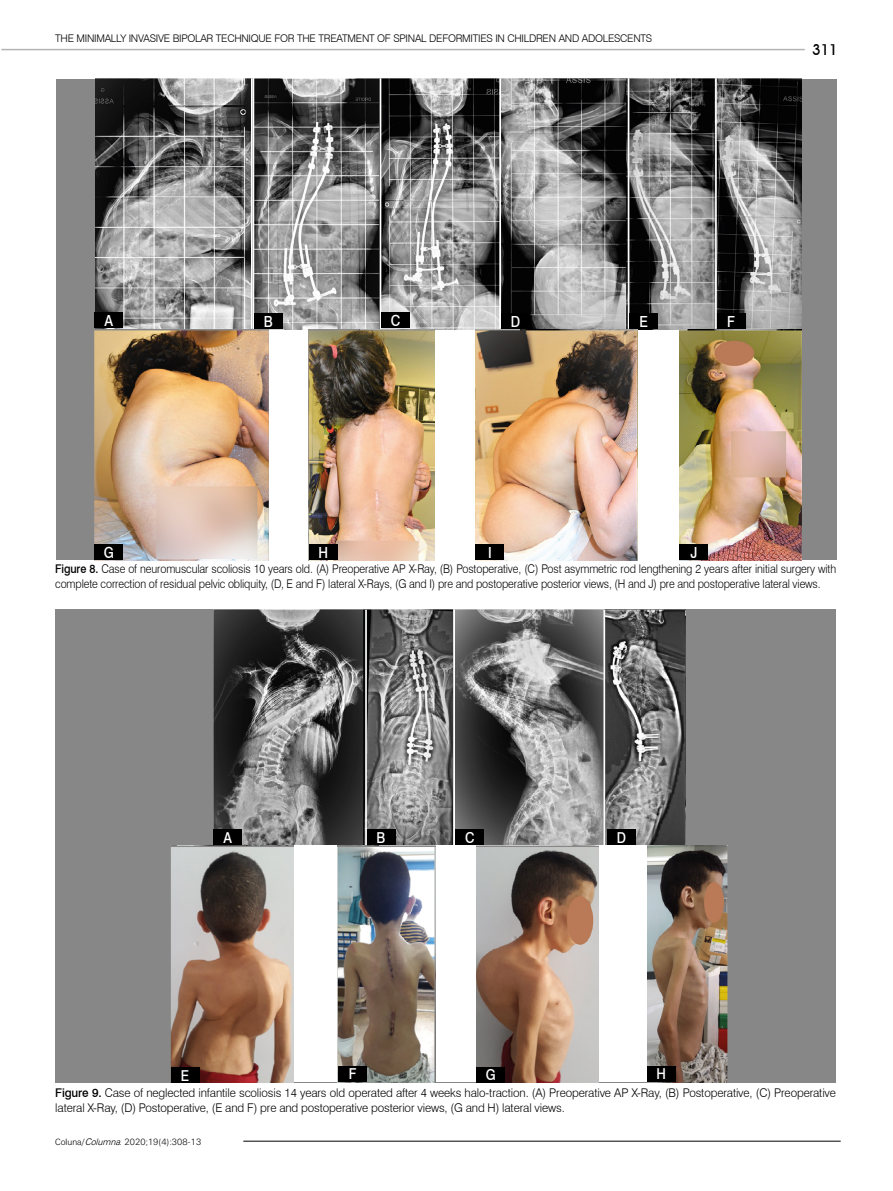
<style>
.page{position:relative;width:893px;height:1191px;background:#fff}
.page>*{position:absolute;margin:0;border:0;box-sizing:border-box;transform-origin:0 0}
.t1{font:500 15.3px "Swiss 721 BT";color:#fff;scale:.86 1}
.t2{font:500 15px "Swiss 721 BT";color:#fff;scale:.86 1}
.t3{font:500 15px "Avant Garde IT Cby BT";color:#000}
.t4{font:300 12px/15px "Swiss 721 BT";letter-spacing:-.01em;color:#000;scale:.9 1}
.t5{font:300 12px/15px "Swiss 721 BT";letter-spacing:-.01em;color:#000}
.t6{font:300 10.5px "Swiss 721 BT";letter-spacing:-.025em;color:#000}
.t7{font:300 9px "Univers BQ";color:#000}
.s1{font-weight:500}
.s2{font-family:"Univers";font-style:italic}
</style>
<div class="page">
<hr style="left:243px;top:1140px;width:598px;height:1px;background:#000">
<hr style="left:1px;top:49px;width:804px;height:1px;background:#000">
<div style="left:56px;top:79px;width:781px;height:481px;background:#878787"></div>
<div style="left:55px;top:610px;width:781px;height:473px;background:#878787"></div>
<img style="left:95px;top:78px;width:706px;height:252px">
<img style="left:213px;top:609px;width:472px;height:236px">
<div style="left:94px;top:330px;width:707px;height:230px;background:#fff"></div>
<img style="left:94px;top:330px;width:174px;height:230px">
<img style="left:309px;top:330px;width:126px;height:230px">
<img style="left:475px;top:330px;width:163px;height:230px">
<img style="left:680px;top:330px;width:121px;height:230px">
<div style="left:171px;top:845px;width:557px;height:236px;background:#fff"></div>
<img style="left:171px;top:845px;width:122px;height:237px">
<img style="left:337px;top:845px;width:98px;height:237px">
<img style="left:476px;top:845px;width:123px;height:237px">
<img style="left:647px;top:845px;width:81px;height:237px">
<hr style="left:251px;top:78px;width:2px;height:251px;background:#fff">
<hr style="left:380px;top:78px;width:1px;height:251px;background:#fff">
<hr style="left:499px;top:78px;width:2px;height:251px;background:#fff">
<hr style="left:628px;top:78px;width:1px;height:251px;background:#fff">
<hr style="left:715px;top:78px;width:2px;height:251px;background:#fff">
<div style="left:94px;top:312px;width:29px;height:16px;background:#000"></div>
<div style="left:94px;top:544px;width:29px;height:16px;background:#000"></div>
<div style="left:309px;top:544px;width:29px;height:16px;background:#000"></div>
<div style="left:475px;top:544px;width:29px;height:16px;background:#000"></div>
<div style="left:680px;top:544px;width:28px;height:16px;background:#000"></div>
<div style="left:254px;top:313px;width:29px;height:16px;background:#000"></div>
<div style="left:381px;top:312px;width:29px;height:16px;background:#000"></div>
<div style="left:501px;top:313px;width:29px;height:16px;background:#000"></div>
<div style="left:629px;top:313px;width:29px;height:16px;background:#000"></div>
<div style="left:717px;top:313px;width:29px;height:16px;background:#000"></div>
<hr style="left:365px;top:610px;width:2px;height:235px;background:#fff">
<hr style="left:453px;top:609px;width:2px;height:236px;background:#fff">
<hr style="left:603px;top:609px;width:2px;height:236px;background:#fff">
<div style="left:213px;top:829px;width:29px;height:16px;background:#000"></div>
<div style="left:171px;top:1067px;width:28px;height:16px;background:#000"></div>
<div style="left:338px;top:1066px;width:29px;height:15px;background:#000"></div>
<div style="left:476px;top:1066px;width:29px;height:16px;background:#000"></div>
<div style="left:647px;top:1066px;width:28px;height:15px;background:#000"></div>
<div style="left:367px;top:829px;width:28px;height:16px;background:#000"></div>
<div style="left:456px;top:829px;width:28px;height:16px;background:#000"></div>
<div style="left:607px;top:829px;width:29px;height:16px;background:#000"></div>
<p class="t6" style="left:55px;top:32px;width:598px">THE MINIMALLY INVASIVE BIPOLAR TECHNIQUE FOR THE TREATMENT OF SPINAL DEFORMITIES IN CHILDREN AND ADOLESCENTS</p>
<p class="t3" style="left:812px;top:40px;width:27px">311</p>
<p class="t1" style="left:104px;top:311px;width:12px">A</p>
<p class="t1" style="left:264px;top:312px;width:12px">B</p>
<p class="t1" style="left:391px;top:311px;width:13px">C</p>
<p class="t1" style="left:511px;top:312px;width:12px">D</p>
<p class="t1" style="left:640px;top:312px;width:11px">E</p>
<p class="t1" style="left:727px;top:312px;width:11px">F</p>
<p class="t1" style="left:104px;top:543px;width:13px">G</p>
<p class="t1" style="left:318px;top:543px;width:13px">H</p>
<p class="t1" style="left:488px;top:543px;width:6px">I</p>
<p class="t1" style="left:690px;top:543px;width:10px">J</p>
<p class="t4" style="left:55px;top:561px;width:869px"><span class="s1">Figure 8.</span> Case of neuromuscular scoliosis 10 years old. (A) Preoperative AP X-Ray, (B) Postoperative, (C) Post asymmetric rod lengthening 2 years after initial surgery with complete correction of residual pelvic obliquity, (D, E and F) lateral X-Rays, (G and I) pre and postoperative posterior views, (H and J) pre and postoperative lateral views.</p>
<p class="t2" style="left:223px;top:828px;width:11px">A</p>
<p class="t2" style="left:377px;top:828px;width:12px">B</p>
<p class="t2" style="left:465px;top:828px;width:12px">C</p>
<p class="t2" style="left:617px;top:828px;width:12px">D</p>
<p class="t2" style="left:181px;top:1066px;width:11px">E</p>
<p class="t2" style="left:349px;top:1065px;width:10px">F</p>
<p class="t2" style="left:486px;top:1065px;width:13px">G</p>
<p class="t2" style="left:656px;top:1065px;width:13px">H</p>
<p class="t5" style="left:55px;top:1084px;width:782px"><span class="s1">Figure 9.</span> Case of neglected infantile scoliosis 14 years old operated after 4 weeks halo-traction. (A) Preoperative AP X-Ray, (B) Postoperative, (C) Preoperative lateral X-Ray, (D) Postoperative, (E and F) pre and postoperative posterior views, (G and H) lateral views.</p>
<p class="t7" style="left:55px;top:1136px;width:148px">Coluna/<span class="s2">Columna</span>. 2020;19(4):308-13</p>
</div>
